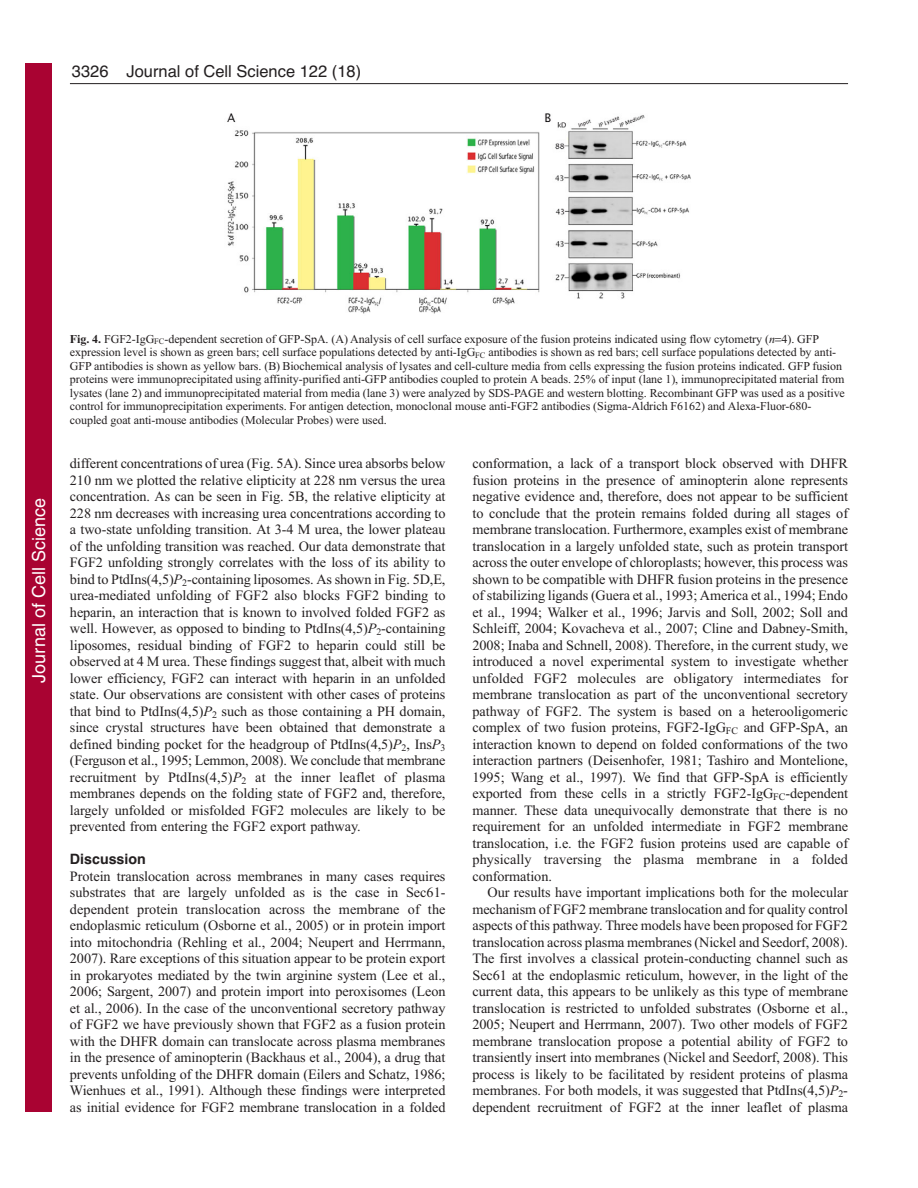
<style>
.page{position:relative;width:918px;height:1188px;background:#fff}
.page>*{position:absolute;margin:0;border:0;box-sizing:border-box;transform-origin:0 0}
.t1{font:18px "Helvetica";color:#fff}
.t2{font:16.5px "Helvetica";color:#231f20}
.t3{font:14.25px/16.5px "Times New Roman";letter-spacing:-.005em;color:#231f20;text-align:justify}
.t4{font:700 14.25px "Helvetica";color:#231f20}
.t5{font:12px/13.5px "Times New Roman";letter-spacing:-.005em;color:#231f20}
.s1{font-weight:700}
.s2{font-style:italic}
</style>
<div class="page">
<hr style="left:70px;top:83px;width:778px;height:1px;background:#231f20">
<img style="left:227px;top:113px;width:464px;height:201px">
<div style="left:26px;top:64px;width:26px;height:1048px;background:#a90332"></div>
<p class="t2" style="left:72px;top:65px;width:38px">3326</p>
<p class="t2" style="left:127px;top:65px;width:236px">Journal of Cell Science 122 (18)</p>
<p class="t1" style="left:28px;top:683px;width:186px;rotate:-90deg">Journal of Cell Science</p>
<p class="t5" style="left:70px;top:333px;width:777px"><span class="s1">Fig. 4.</span> FGF2-IgG<sub>FC</sub>-dependent secretion of GFP-SpA. (A) Analysis of cell surface exposure of the fusion proteins indicated using flow cytometry (<span class="s2">n</span> 4). GFP expression level is shown as green bars; cell surface populations detected by anti-IgG<sub>FC</sub> antibodies is shown as red bars; cell surface populations detected by anti-GFP antibodies is shown as yellow bars. (B) Biochemical analysis of lysates and cell-culture media from cells expressing the fusion proteins indicated. GFP fusion proteins were immunoprecipitated using affinity-purified anti-GFP antibodies coupled to protein A beads. 25% of input (lane 1), immunoprecipitated material from lysates (lane 2) and immunoprecipitated material from media (lane 3) were analyzed by SDS-PAGE and western blotting. Recombinant GFP was used as a positive control for immunoprecipitation experiments. For antigen detection, monoclonal mouse anti-FGF2 antibodies (Sigma-Aldrich F6162) and Alexa-Fluor-680- coupled goat anti-mouse antibodies (Molecular Probes) were used.</p>
<p class="t3" style="left:70px;top:456px;width:377px">different concentrations of urea (Fig. 5A). Since urea absorbs below 210 nm we plotted the relative elipticity at 228 nm versus the urea concentration. As can be seen in Fig. 5B, the relative elipticity at 228 nm decreases with increasing urea concentrations according to a two-state unfolding transition. At 3-4 M urea, the lower plateau of the unfolding transition was reached. Our data demonstrate that FGF2 unfolding strongly correlates with the loss of its ability to bind to PtdIns(4,5)<span class="s2">P</span><sub>2</sub>-containing liposomes. As shown in Fig. 5D,E, urea-mediated unfolding of FGF2 also blocks FGF2 binding to heparin, an interaction that is known to involved folded FGF2 as well. However, as opposed to binding to PtdIns(4,5)<span class="s2">P</span><sub>2</sub>-containing liposomes, residual binding of FGF2 to heparin could still be observed at 4 M urea. These findings suggest that, albeit with much lower efficiency, FGF2 can interact with heparin in an unfolded state. Our observations are consistent with other cases of proteins that bind to PtdIns(4,5)<span class="s2">P</span><sub>2</sub> such as those containing a PH domain, since crystal structures have been obtained that demonstrate a defined binding pocket for the headgroup of PtdIns(4,5)<span class="s2">P</span><sub>2</sub>, Ins<span class="s2">P</span><sub>3 </sub>(Ferguson et al., 1995; Lemmon, 2008). We conclude that membrane recruitment by PtdIns(4,5)<span class="s2">P</span><sub>2</sub> at the inner leaflet of plasma membranes depends on the folding state of FGF2 and, therefore, largely unfolded or misfolded FGF2 molecules are likely to be prevented from entering the FGF2 export pathway.</p>
<p class="t4" style="left:70px;top:854px;width:77px">Discussion</p>
<p class="t3" style="left:70px;top:869px;width:377px">Protein translocation across membranes in many cases requires substrates that are largely unfolded as is the case in Sec61- dependent protein translocation across the membrane of the endoplasmic reticulum (Osborne et al., 2005) or in protein import into mitochondria (Rehling et al., 2004; Neupert and Herrmann, 2007). Rare exceptions of this situation appear to be protein export in prokaryotes mediated by the twin arginine system (Lee et al., 2006; Sargent, 2007) and protein import into peroxisomes (Leon et al., 2006). In the case of the unconventional secretory pathway of FGF2 we have previously shown that FGF2 as a fusion protein with the DHFR domain can translocate across plasma membranes in the presence of aminopterin (Backhaus et al., 2004), a drug that prevents unfolding of the DHFR domain (Eilers and Schatz, 1986; Wienhues et al., 1991). Although these findings were interpreted as initial evidence for FGF2 membrane translocation in a folded</p>
<p class="t3" style="left:472px;top:456px;width:377px">conformation, a lack of a transport block observed with DHFR fusion proteins in the presence of aminopterin alone represents negative evidence and, therefore, does not appear to be sufficient to conclude that the protein remains folded during all stages of membrane translocation. Furthermore, examples exist of membrane translocation in a largely unfolded state, such as protein transport across the outer envelope of chloroplasts; however, this process was shown to be compatible with DHFR fusion proteins in the presence of stabilizing ligands (Guera et al., 1993; America et al., 1994; Endo et al., 1994; Walker et al., 1996; Jarvis and Soll, 2002; Soll and Schleiff, 2004; Kovacheva et al., 2007; Cline and Dabney-Smith, 2008; Inaba and Schnell, 2008). Therefore, in the current study, we introduced a novel experimental system to investigate whether unfolded FGF2 molecules are obligatory intermediates for membrane translocation as part of the unconventional secretory pathway of FGF2. The system is based on a heterooligomeric complex of two fusion proteins, FGF2-IgG<sub>FC</sub> and GFP-SpA, an interaction known to depend on folded conformations of the two interaction partners (Deisenhofer, 1981; Tashiro and Montelione, 1995; Wang et al., 1997). We find that GFP-SpA is efficiently exported from these cells in a strictly FGF2-IgG<sub>FC</sub>-dependent manner. These data unequivocally demonstrate that there is no requirement for an unfolded intermediate in FGF2 membrane translocation, i.e. the FGF2 fusion proteins used are capable of physically traversing the plasma membrane in a folded conformation.</p>
<p class="t3" style="left:472px;top:885px;width:377px;text-indent:15px">Our results have important implications both for the molecular mechanism of FGF2 membrane translocation and for quality control aspects of this pathway. Three models have been proposed for FGF2 translocation across plasma membranes (Nickel and Seedorf, 2008).<br>The first involves a classical protein-conducting channel such as Sec61 at the endoplasmic reticulum, however, in the light of the current data, this appears to be unlikely as this type of membrane translocation is restricted to unfolded substrates (Osborne et al., 2005; Neupert and Herrmann, 2007). Two other models of FGF2 membrane translocation propose a potential ability of FGF2 to transiently insert into membranes (Nickel and Seedorf, 2008). This process is likely to be facilitated by resident proteins of plasma membranes. For both models, it was suggested that PtdIns(4,5)<span class="s2">P</span><sub>2</sub>- dependent recruitment of FGF2 at the inner leaflet of plasma</p>
</div>
